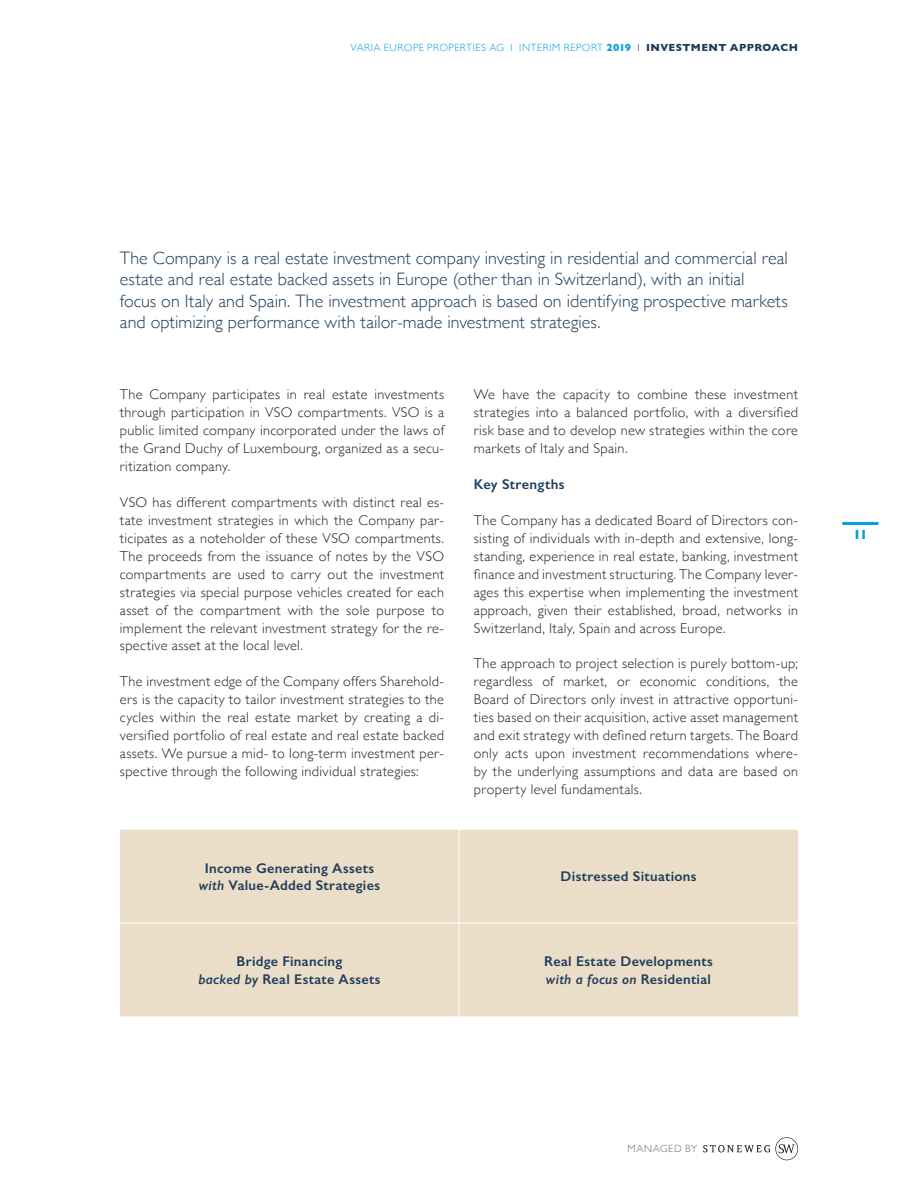
<style>
.page{position:relative;width:918px;height:1188px;background:#fff}
.page>*{position:absolute;margin:0;border:0;box-sizing:border-box;transform-origin:0 0}
.Lead{font:300 18px/21.6px "Gill Sans";letter-spacing:.005em;color:#1f3d5a}
.Fliesstext{font:300 14.25px/17.9px "Gill Sans";letter-spacing:.025em;color:#231f20;text-align:justify}
.NEU_Untertitel_schwa{font:600 14.25px "Gill Sans";letter-spacing:.02em;color:#1f3d5a}
.NEU_Untertitel_schwa-2{font:600 14.1px/18.8px "Gill Sans";letter-spacing:.025em;color:#1f3d5a;text-align:center}
.t1{font:700 13.5px "Gill Sans";color:#069edb}
.t2{font:300 10.5px "Gill Sans";letter-spacing:.05em;color:#069edb}
.t3{font:300 10.5px "Gill Sans";letter-spacing:.06em;color:#6c6d70}
.s1{font-weight:700}
.s2{color:#1f3d5a}
.s3{font-weight:700;color:#1f3d5a}
.s4{font-style:italic}
</style>
<div class="page">
<hr style="left:842px;top:522px;width:36px;height:3px;background:#069edb">
<svg style="left:703px;top:1137px;width:95px;height:23px"></svg>
<hr style="left:0;top:40px;width:1px;height:1108px;background:#1f3d5a">
<div style="left:120px;top:830px;width:678px;height:186px;background:#ebdec9"></div>
<hr style="left:459px;top:830px;width:1px;height:93px;background:#fff">
<hr style="left:459px;top:923px;width:1px;height:93px;background:#fff">
<hr style="left:120px;top:923px;width:339px;height:1px;background:#fff">
<hr style="left:459px;top:923px;width:339px;height:1px;background:#fff">
<p class="t2" style="left:351px;top:40px;width:449px">VARIA EUROPE PROPERTIES AG I INTERIM REPORT <span class="s1">2019</span> <span class="s2">I</span> <span class="s3">INVESTMENT APPROACH</span></p>
<p class="Lead" style="left:120px;top:246px;width:669px">The Company is a real estate investment company investing in residential and commercial real estate and real estate backed assets in Europe (other than in Switzerland), with an initial<br>focus on Italy and Spain. The investment approach is based on identifying prospective markets and optimizing performance with tailor-made investment strategies.</p>
<p class="Fliesstext" style="left:120px;top:385px;width:326px">The Company participates in real estate investments through participation in VSO compartments. VSO is a public limited company incorporated under the laws of the Grand Duchy of Luxembourg, organized as a secu&shy;ritization company.</p>
<p class="Fliesstext" style="left:120px;top:493px;width:326px">VSO has different compartments with distinct real es&shy;tate investment strategies in which the Company par&shy;ticipates as a noteholder of these VSO compartments.<br>The proceeds from the issuance of notes by the VSO compartments are used to carry out the investment strategies via special purpose vehicles created for each asset of the compartment with the sole purpose to implement the relevant investment strategy for the re&shy;spective asset at the local level.</p>
<p class="Fliesstext" style="left:120px;top:672px;width:326px">The investment edge of the Company offers Sharehold&shy;ers is the capacity to tailor investment strategies to the cycles within the real estate market by creating a di&shy;versified portfolio of real estate and real estate backed assets. We pursue a mid- to long-term investment per&shy;spective through the following individual strategies:</p>
<p class="Fliesstext" style="left:474px;top:385px;width:326px">We have the capacity to combine these investment strategies into a balanced portfolio, with a diversified risk base and to develop new strategies within the core markets of Italy and Spain.</p>
<p class="NEU_Untertitel_schwa" style="left:474px;top:476px;width:92px">Key Strengths</p>
<p class="Fliesstext" style="left:474px;top:511px;width:326px">The Company has a dedicated Board of Directors con&shy;sisting of individuals with in-depth and extensive, long&shy;standing, experience in real estate, banking, investment finance and investment structuring. The Company lever&shy;ages this expertise when implementing the investment approach, given their established, broad, networks in Switzerland, Italy, Spain and across Europe.</p>
<p class="Fliesstext" style="left:474px;top:654px;width:326px">The approach to project selection is purely bottom-up; regardless of market, or economic conditions, the Board of Directors only invest in attractive opportuni&shy;ties based on their acquisition, active asset management and exit strategy with defined return targets. The Board only acts upon investment recommendations where&shy;by the underlying assumptions and data are based on property level fundamentals.</p>
<p class="NEU_Untertitel_schwa-2" style="left:199px;top:860px;width:183px;line-height:17px">Income Generating Assets <span class="s4">with</span> Value-Added Strategies</p>
<p class="NEU_Untertitel_schwa-2" style="left:561px;top:867px;width:137px">Distressed Situations</p>
<p class="NEU_Untertitel_schwa-2" style="left:198px;top:951px;width:183px">Bridge Financing<br><span class="s4">backed by</span> Real Estate Assets</p>
<p class="NEU_Untertitel_schwa-2" style="left:544px;top:951px;width:170px;text-align:left">Real Estate Developments <span class="s4">with a focus on</span> Residential</p>
<p class="t1" style="left:853px;top:524px;width:16px">11</p>
<p class="t3" style="left:628px;top:1141px;width:71px">MANAGED BY</p>
</div>
